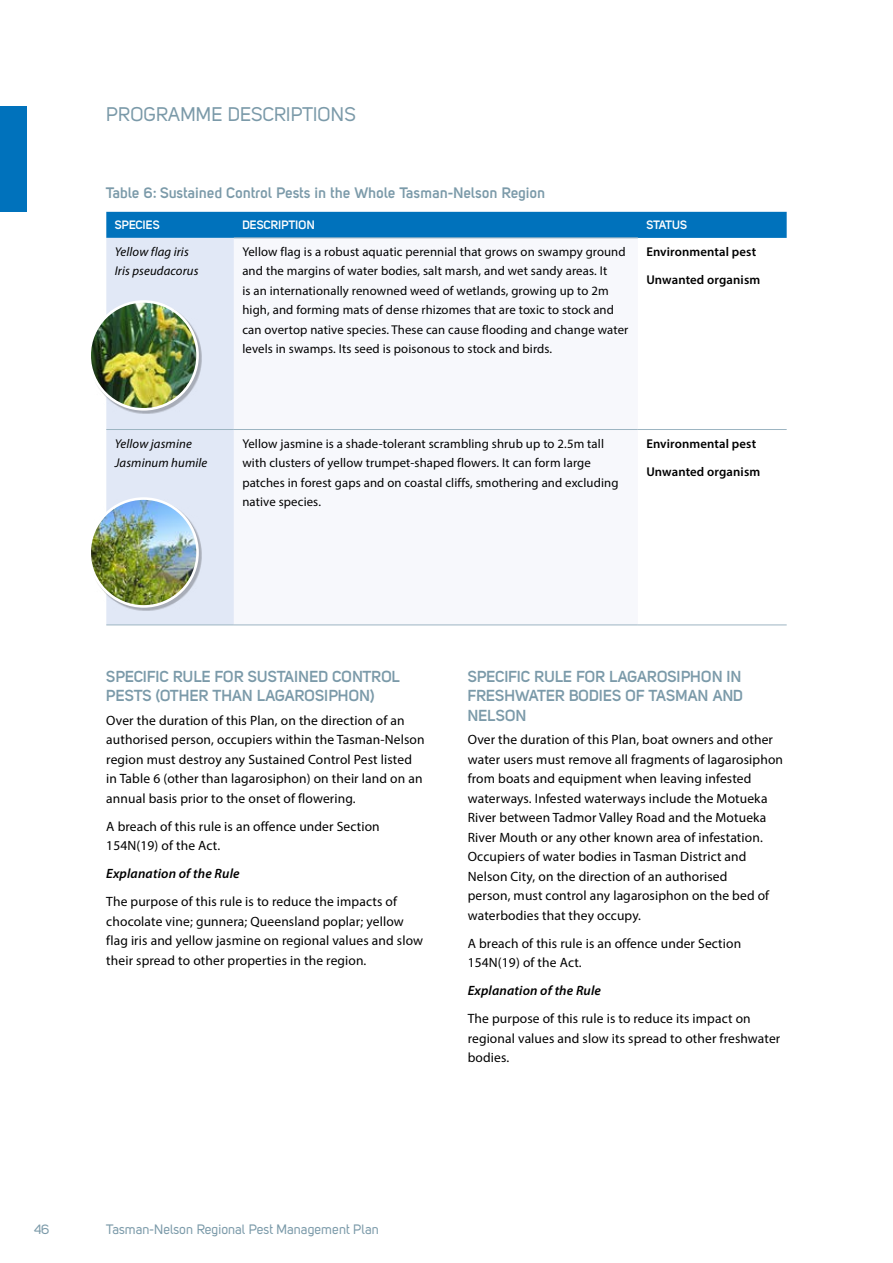
<style>
.page{position:relative;width:893px;height:1263px;background:#fff}
.page>*{position:absolute;margin:0;border:0;box-sizing:border-box;transform-origin:0 0}
.t1{font:19.5px "Uni Sans Regular";color:#7b9aa9}
.t2{font:700 15.75px/19.5px "Uni Sans Semi";color:#7b9aa9}
.t3{font:700 15px "Uni Sans Semi";letter-spacing:.01em;color:#7b9aa9}
.t4{font:13.5px/19.5px "Myriad Pro";letter-spacing:.01em;color:#000}
.t5{font:13.5px "Uni Sans Regular";color:#7b9aa9}
.t6{font:italic 600 13.5px "Myriad Pro";letter-spacing:.01em;color:#000}
.t7{font:12.75px/19.5px "Myriad Pro";letter-spacing:.01em;color:#000}
.t8{font:600 12.75px/28px "Myriad Pro";letter-spacing:.01em;color:#000}
.t9{font:italic 12.75px/19.5px "Myriad Pro";letter-spacing:.01em;color:#000}
.t10{font:700 12px "Uni Sans Semi";color:#fff}
</style>
<div class="page">
<div style="left:106px;top:212px;width:681px;height:26px;background:#0072bc"></div>
<div style="left:106px;top:238px;width:128px;height:387px;background:#e1e8f6"></div>
<hr style="left:106px;top:429px;width:128px;height:1px;background:#9db5c2">
<hr style="left:638px;top:429px;width:149px;height:1px;background:#9db5c2">
<hr style="left:106px;top:625px;width:128px;height:1px;background:#9db5c2">
<hr style="left:638px;top:625px;width:149px;height:1px;background:#9db5c2">
<hr style="left:234px;top:238px;width:404px;height:1px;background:#9db5c2">
<hr style="left:234px;top:429px;width:404px;height:1px;background:#9db5c2">
<hr style="left:234px;top:625px;width:404px;height:1px;background:#9db5c2">
<div style="left:90px;top:302px;width:112px;height:111px;background:#000;opacity:.26"></div>
<img style="left:90px;top:301px;width:108px;height:108px;border-radius:54px">
<div style="left:88px;top:300px;width:111px;height:111px;border:3px solid #fff;border-radius:50%"></div>
<div style="left:90px;top:499px;width:112px;height:111px;background:#000;opacity:.26"></div>
<img style="left:90px;top:499px;width:108px;height:107px;border-radius:54px">
<div style="left:88px;top:497px;width:111px;height:111px;border:3px solid #fff;border-radius:50%"></div>
<div style="left:0;top:106px;width:27px;height:106px;background:#0072bc"></div>
<h1 class="t1" style="left:106px;top:103px;width:251px">PROGRAMME DESCRIPTIONS</h1>
<p class="t3" style="left:106px;top:184px;width:441px">Table 6: Sustained Control Pests in the Whole Tasman-Nelson Region</p>
<p class="t10" style="left:115px;top:218px;width:47px">SPECIES</p>
<p class="t10" style="left:242px;top:218px;width:74px">DESCRIPTION</p>
<p class="t10" style="left:646px;top:218px;width:42px">STATUS</p>
<p class="t9" style="left:115px;top:242px;width:85px">Yellow flag iris<br>Iris pseudacorus</p>
<p class="t7" style="left:242px;top:242px;width:387px">Yellow flag is a robust aquatic perennial that grows on swampy ground and the margins of water bodies, salt marsh, and wet sandy areas. It<br>is an internationally renowned weed of wetlands, growing up to 2m high, and forming mats of dense rhizomes that are toxic to stock and can overtop native species. These can cause flooding and change water levels in swamps. Its seed is poisonous to stock and birds.</p>
<p class="t8" style="left:646px;top:237px;width:115px">Environmental pest<br>Unwanted organism</p>
<p class="t9" style="left:115px;top:433px;width:94px">Yellow jasmine<br>Jasminum humile</p>
<p class="t7" style="left:242px;top:433px;width:378px">Yellow jasmine is a shade-tolerant scrambling shrub up to 2.5m tall with clusters of yellow trumpet-shaped flowers. It can form large patches in forest gaps and on coastal cliffs, smothering and excluding native species.</p>
<p class="t8" style="left:646px;top:429px;width:115px">Environmental pest<br>Unwanted organism</p>
<p class="t2" style="left:106px;top:666px;width:295px">SPECIFIC RULE FOR SUSTAINED CONTROL<br>PESTS (OTHER THAN LAGAROSIPHON)</p>
<p class="t4" style="left:106px;top:710px;width:320px">Over the duration of this Plan, on the direction of an authorised person, occupiers within the Tasman-Nelson region must destroy any Sustained Control Pest listed in Table 6 (other than lagarosiphon) on their land on an annual basis prior to the onset of flowering.</p>
<p class="t4" style="left:106px;top:816px;width:275px">A breach of this rule is an offence under Section<br>154N(19) of the Act.</p>
<p class="t6" style="left:106px;top:865px;width:135px">Explanation of the Rule</p>
<p class="t4" style="left:106px;top:892px;width:318px">The purpose of this rule is to reduce the impacts of chocolate vine; gunnera; Queensland poplar; yellow flag iris and yellow jasmine on regional values and slow their spread to other properties in the region.</p>
<p class="t2" style="left:468px;top:666px;width:277px;text-align:justify">SPECIFIC RULE FOR LAGAROSIPHON IN FRESHWATER BODIES OF TASMAN AND NELSON</p>
<p class="t4" style="left:468px;top:730px;width:317px">Over the duration of this Plan, boat owners and other water users must remove all fragments of lagarosiphon from boats and equipment when leaving infested waterways. Infested waterways include the Motueka River between Tadmor Valley Road and the Motueka River Mouth or any other known area of infestation.<br>Occupiers of water bodies in Tasman District and Nelson City, on the direction of an authorised<br>person, must control any lagarosiphon on the bed of waterbodies that they occupy.</p>
<p class="t4" style="left:468px;top:933px;width:275px">A breach of this rule is an offence under Section<br>154N(19) of the Act.</p>
<p class="t6" style="left:468px;top:982px;width:135px">Explanation of the Rule</p>
<p class="t4" style="left:468px;top:1009px;width:314px">The purpose of this rule is to reduce its impact on regional values and slow its spread to other freshwater bodies.</p>
<p class="t5" style="left:34px;top:1221px;width:17px">46</p>
<p class="t5" style="left:106px;top:1221px;width:274px">Tasman-Nelson Regional Pest Management Plan</p>
</div>
